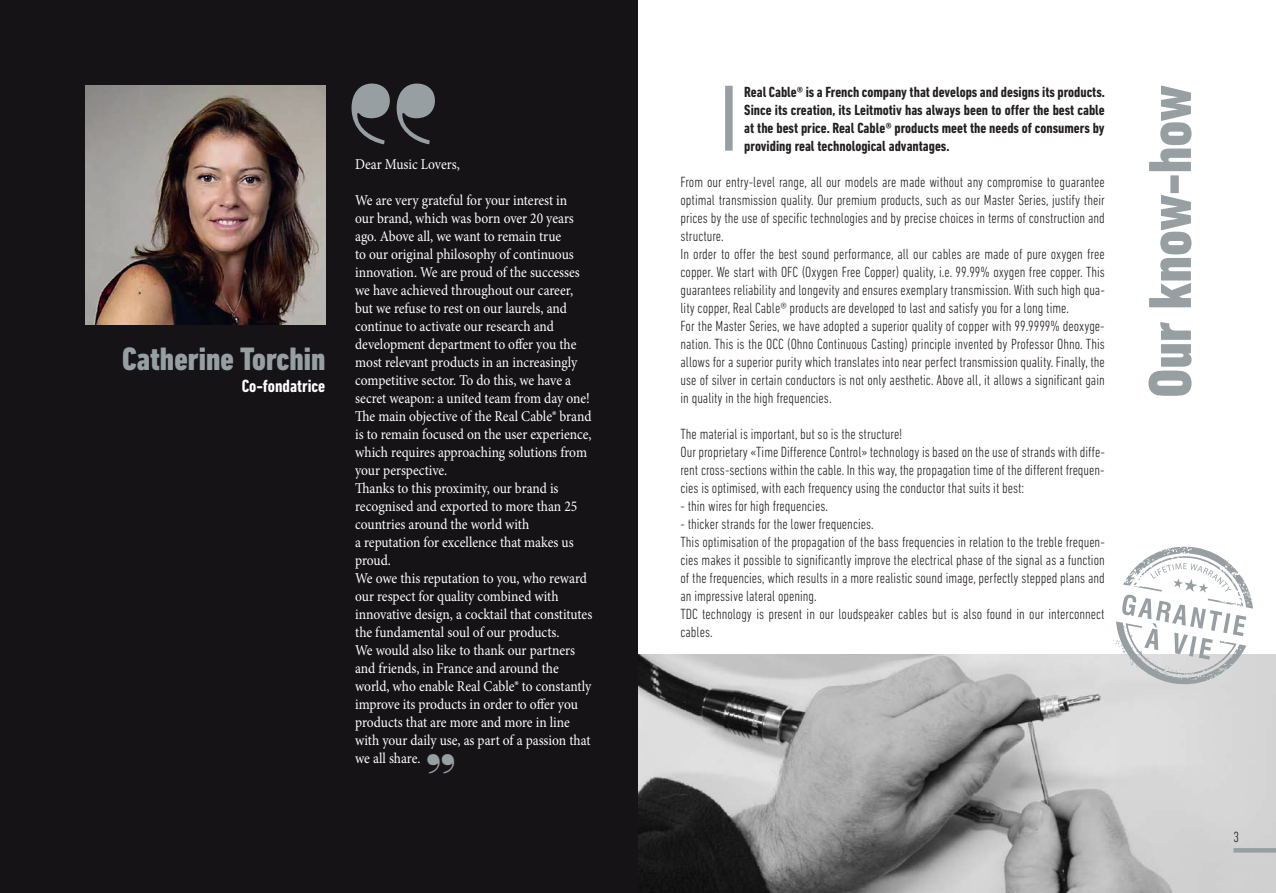
<style>
.page{position:relative;width:1276px;height:893px;background:#fff}
.page>*{position:absolute;margin:0;border:0;box-sizing:border-box;transform-origin:0 0}
.t1{font:800 condensed 61.5px "DIN Next LT Pro";color:#979fa3}
.t2{font:47.85px "Bodoni Std Poster";color:#979fa3;scale:.83 1}
.t3{font:800 condensed 33px "DIN Next LT Pro";color:#979fa3}
.t4{font:700 condensed 18px "DIN Next LT Pro";color:#fff}
.t5{font:300 condensed 15px/18px "DIN Next LT Pro";color:#231f20}
.t6{font:15px/18px "Minion Pro";letter-spacing:-.005em;color:#fff;scale:.9 1}
.t7{font:700 condensed 15px/18px "DIN Next LT Pro";color:#231f20;text-align:justify}
</style>
<div class="page">
<img style="left:638px;top:655px;width:638px;height:238px">
<div style="left:0;top:0;width:638px;height:893px;background:#151316"></div>
<div style="left:1233px;top:848px;width:43px;height:5px;background:#979fa3"></div>
<img style="left:85px;top:85px;width:240px;height:239px">
<svg style="left:1112px;top:547px;width:141px;height:138px"></svg>
<div style="left:725px;top:86px;width:7px;height:65px;background:#979fa3"></div>
<h3 class="t3" style="left:122px;top:340px;width:205px">Catherine Torchin</h3>
<p class="t4" style="left:242px;top:376px;width:85px">Co-fondatrice</p>
<p class="t6" style="left:355px;top:155px;width:118px">Dear Music Lovers,</p>
<p class="t6" style="left:355px;top:191px;width:265px">We are very grateful for your interest in<br>our brand, which was born over 20 years ago. Above all, we want to remain true<br>to our original philosophy of continuous innovation. We are proud of the successes we have achieved throughout our career, but we refuse to rest on our laurels, and continue to activate our research and development department to offer you the most relevant products in an increasingly competitive sector. To do this, we have a secret weapon: a united team from day one!<br>The main objective of the Real Cable® brand is to remain focused on the user experience, which requires approaching solutions from your perspective.<br>Thanks to this proximity, our brand is recognised and exported to more than 25 countries around the world with<br>a reputation for excellence that makes us proud.<br>We owe this reputation to you, who reward our respect for quality combined with innovative design, a cocktail that constitutes the fundamental soul of our products.<br>We would also like to thank our partners and friends, in France and around the world, who enable Real Cable® to constantly improve its products in order to offer you products that are more and more in line with your daily use, as part of a passion that we all share.</p>
<h2 class="t2" style="left:426px;top:742px;width:36px">”</h2>
<p class="t7" style="left:744px;top:83px;width:362px">Real Cable® is a French company that develops and designs its products.<br>Since its creation, its Leitmotiv has always been to offer the best cable at the best price. Real Cable® products meet the needs of consumers by providing real technological advantages.</p>
<p class="t5" style="left:680px;top:172px;width:426px">From our entry-level range, all our models are made without any compromise to guarantee optimal transmission quality. Our premium products, such as our Master Series, justify their prices by the use of specific technologies and by precise choices in terms of construction and structure.<br>In order to offer the best sound performance, all our cables are made of pure oxygen free copper. We start with OFC (Oxygen Free Copper) quality, i.e. 99.99% oxygen free copper. This guarantees reliability and longevity and ensures exemplary transmission. With such high qua&shy;lity copper, Real Cable® products are developed to last and satisfy you for a long time.<br>For the Master Series, we have adopted a superior quality of copper with 99.9999% deoxyge&shy;nation. This is the OCC (Ohno Continuous Casting) principle invented by Professor Ohno. This allows for a superior purity which translates into near perfect transmission quality. Finally, the use of silver in certain conductors is not only aesthetic. Above all, it allows a significant gain in quality in the high frequencies.</p>
<p class="t5" style="left:680px;top:424px;width:426px">The material is important, but so is the structure!<br>Our proprietary «Time Difference Control» technology is based on the use of strands with diffe&shy;rent cross-sections within the cable. In this way, the propagation time of the different frequen&shy;cies is optimised, with each frequency using the conductor that suits it best:</p>
<p class="t5" style="left:680px;top:496px;width:149px">- thin wires for high frequencies.</p>
<p class="t5" style="left:680px;top:514px;width:426px">- thicker strands for the lower frequencies.<br>This optimisation of the propagation of the bass frequencies in relation to the treble frequen&shy;cies makes it possible to significantly improve the electrical phase of the signal as a function of the frequencies, which results in a more realistic sound image, perfectly stepped plans and an impressive lateral opening.<br>TDC technology is present in our loudspeaker cables but is also found in our interconnect cables.</p>
<h1 class="t1" style="left:1134px;top:398px;width:314px;rotate:-90deg">Our know-how</h1>
<p class="t5" style="left:1233px;top:827px;width:7px">3</p>
</div>
